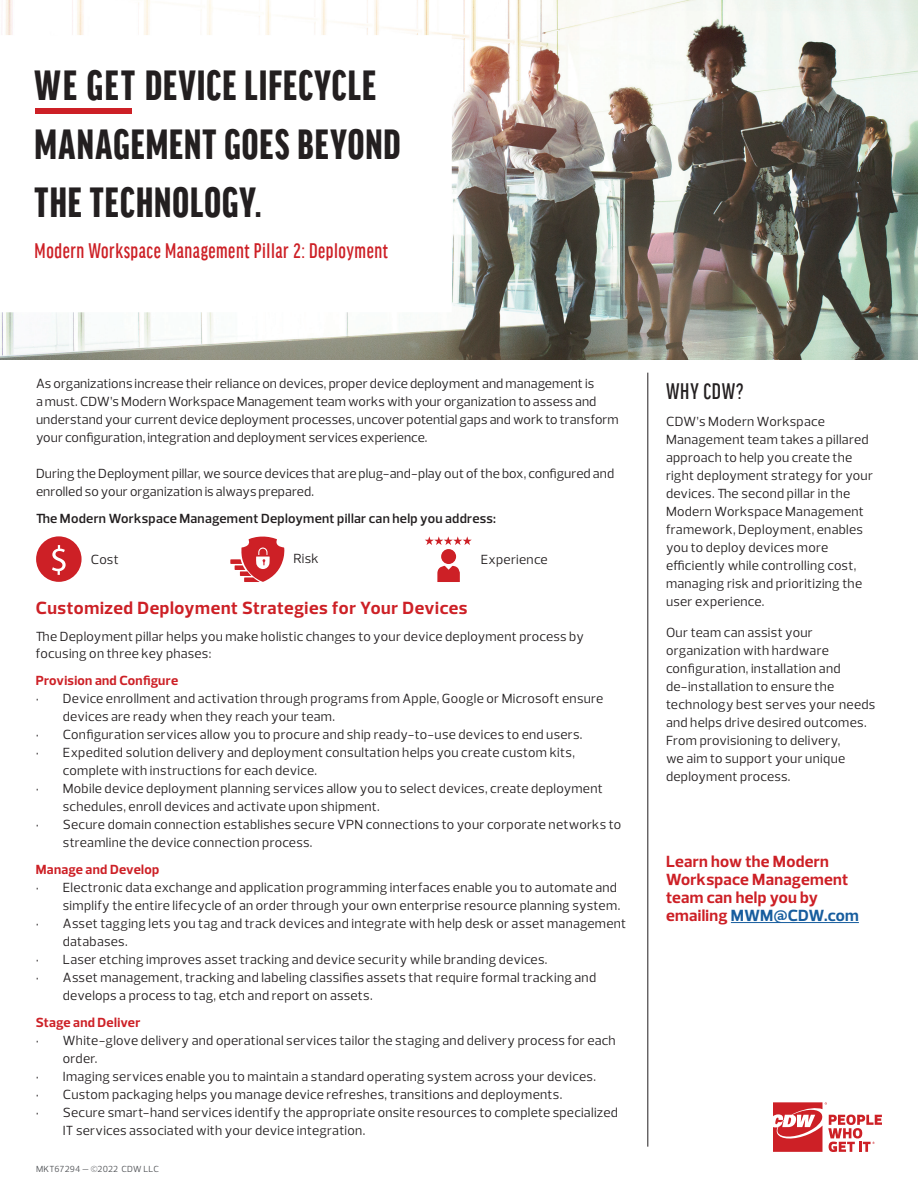
<style>
.page{position:relative;width:918px;height:1188px;background:#fff}
.page>*{position:absolute;margin:0;border:0;box-sizing:border-box;transform-origin:0 0}
.t1{font:900 extra-condensed 45px/58.5px "Good Headline Offc Pro";letter-spacing:.025em;color:#231f20}
.t2{font:500 extra-condensed 24px "Good Headline Offc Pro";letter-spacing:.03em;color:#231f20}
.t3{font:500 extra-condensed 22.5px "Good Headline Offc Pro";letter-spacing:.025em;color:#cd2026}
.t4{font:700 18px "Prelo";letter-spacing:.03em;color:#cd2026}
.t5{font:700 16.5px/18px "Prelo";letter-spacing:.015em;color:#cd2026}
.t6{font:13.5px/18px "Prelo";letter-spacing:.02em;color:#231f20}
.t7{font:600 13.5px "Prelo";letter-spacing:.02em;color:#231f20}
.t8{font:700 13.5px "Prelo";letter-spacing:.02em;color:#cd2026}
.t9{font:9px "Prelo";letter-spacing:.025em;color:#54565a}
.s1{color:#175d9e}
</style>
<div class="page">
<img style="left:0;top:0;width:918px;height:360px">
<svg style="left:0;top:35px;width:452px;height:277px"></svg>
<hr style="left:648px;top:373px;width:1px;height:774px;background:#231f20">
<hr style="left:731px;top:922px;width:128px;height:1px;background:#175d9e">
<div style="left:35px;top:108px;width:96px;height:6px;background:#cd2026"></div>
<svg style="left:773px;top:1102px;width:109px;height:50px"></svg>
<div style="left:441px;top:549px;width:15px;height:15px;background:#cd2026;border-radius:50%"></div>
<svg style="left:437px;top:566px;width:23px;height:16px"></svg>
<svg style="left:425px;top:536px;width:47px;height:9px"></svg>
<svg style="left:36px;top:536px;width:46px;height:46px"></svg>
<svg style="left:230px;top:536px;width:54px;height:46px"></svg>
<h1 class="t1" style="left:35px;top:57px;width:367px">WE GET DEVICE LIFECYCLE<br>MANAGEMENT GOES BEYOND<br>THE TECHNOLOGY.</h1>
<h3 class="t3" style="left:35px;top:240px;width:355px">Modern Workspace Management Pillar 2: Deployment</h3>
<p class="t6" style="left:36px;top:375px;width:584px">As organizations increase their reliance on devices, proper device deployment and management is<br>a must. CDW’s Modern Workspace Management team works with your organization to assess and understand your current device deployment processes, uncover potential gaps and work to transform your configuration, integration and deployment services experience.</p>
<p class="t6" style="left:36px;top:465px;width:580px">During the Deployment pillar, we source devices that are plug-and-play out of the box, configured and enrolled so your organization is always prepared.</p>
<p class="t7" style="left:36px;top:510px;width:461px">The Modern Workspace Management Deployment pillar can help you address:</p>
<p class="t6" style="left:91px;top:551px;width:30px">Cost</p>
<p class="t6" style="left:293px;top:550px;width:27px">Risk</p>
<p class="t6" style="left:481px;top:551px;width:69px">Experience</p>
<h3 class="t4" style="left:36px;top:596px;width:433px">Customized Deployment Strategies for Your Devices</h3>
<p class="t6" style="left:36px;top:627px;width:550px">The Deployment pillar helps you make holistic changes to your device deployment process by focusing on three key phases:</p>
<p class="t8" style="left:36px;top:673px;width:144px">Provision and Configure</p>
<p class="t6" style="left:63px;top:690px;width:542px;text-indent:-27px">• Device enrollment and activation through programs from Apple, Google or Microsoft ensure devices are ready when they reach your team.</p>
<p class="t6" style="left:36px;top:726px;width:548px">• Configuration services allow you to procure and ship ready-to-use devices to end users.</p>
<p class="t6" style="left:63px;top:744px;width:514px;text-indent:-27px">• Expedited solution delivery and deployment consultation helps you create custom kits, complete with instructions for each device.</p>
<p class="t6" style="left:63px;top:780px;width:542px;text-indent:-27px">• Mobile device deployment planning services allow you to select devices, create deployment schedules, enroll devices and activate upon shipment.</p>
<p class="t6" style="left:63px;top:816px;width:560px;text-indent:-27px">• Secure domain connection establishes secure VPN connections to your corporate networks to streamline the device connection process.</p>
<p class="t8" style="left:36px;top:862px;width:125px">Manage and Develop</p>
<p class="t6" style="left:36px;top:879px;width:586px;text-align:right">• Electronic data exchange and application programming interfaces enable you to automate and simplify the entire lifecycle of an order through your own enterprise resource planning system.</p>
<p class="t6" style="left:63px;top:915px;width:565px;text-indent:-27px">• Asset tagging lets you tag and track devices and integrate with help desk or asset management databases.</p>
<p class="t6" style="left:36px;top:951px;width:513px">• Laser etching improves asset tracking and device security while branding devices.</p>
<p class="t6" style="left:63px;top:969px;width:535px;text-indent:-27px">• Asset management, tracking and labeling classifies assets that require formal tracking and develops a process to tag, etch and report on assets.</p>
<p class="t8" style="left:36px;top:1015px;width:106px">Stage and Deliver</p>
<p class="t6" style="left:63px;top:1032px;width:554px;text-indent:-27px">• White-glove delivery and operational services tailor the staging and delivery process for each order.</p>
<p class="t6" style="left:36px;top:1068px;width:562px">• Imaging services enable you to maintain a standard operating system across your devices.</p>
<p class="t6" style="left:36px;top:1086px;width:528px">• Custom packaging helps you manage device refreshes, transitions and deployments.</p>
<p class="t6" style="left:63px;top:1104px;width:557px;text-indent:-27px">• Secure smart-hand services identify the appropriate onsite resources to complete specialized<br>IT services associated with your device integration.</p>
<p class="t9" style="left:36px;top:1163px;width:124px">MKT67294 — ©2022 CDW LLC</p>
<h2 class="t2" style="left:666px;top:380px;width:79px">WHY CDW?</h2>
<p class="t6" style="left:666px;top:412px;width:209px">CDW’s Modern Workspace<br>Management team takes a pillared approach to help you create the right deployment strategy for your devices. The second pillar in the<br>Modern Workspace Management framework, Deployment, enables you to deploy devices more efficiently while controlling cost, managing risk and prioritizing the user experience.</p>
<p class="t6" style="left:666px;top:624px;width:211px">Our team can assist your organization with hardware configuration, installation and de-installation to ensure the technology best serves your needs and helps drive desired outcomes.<br>From provisioning to delivery,<br>we aim to support your unique deployment process.</p>
<p class="t5" style="left:666px;top:852px;width:194px">Learn how the Modern<br>Workspace Management team can help you by emailing <span class="s1">MWM@CDW.com</span></p>
</div>
